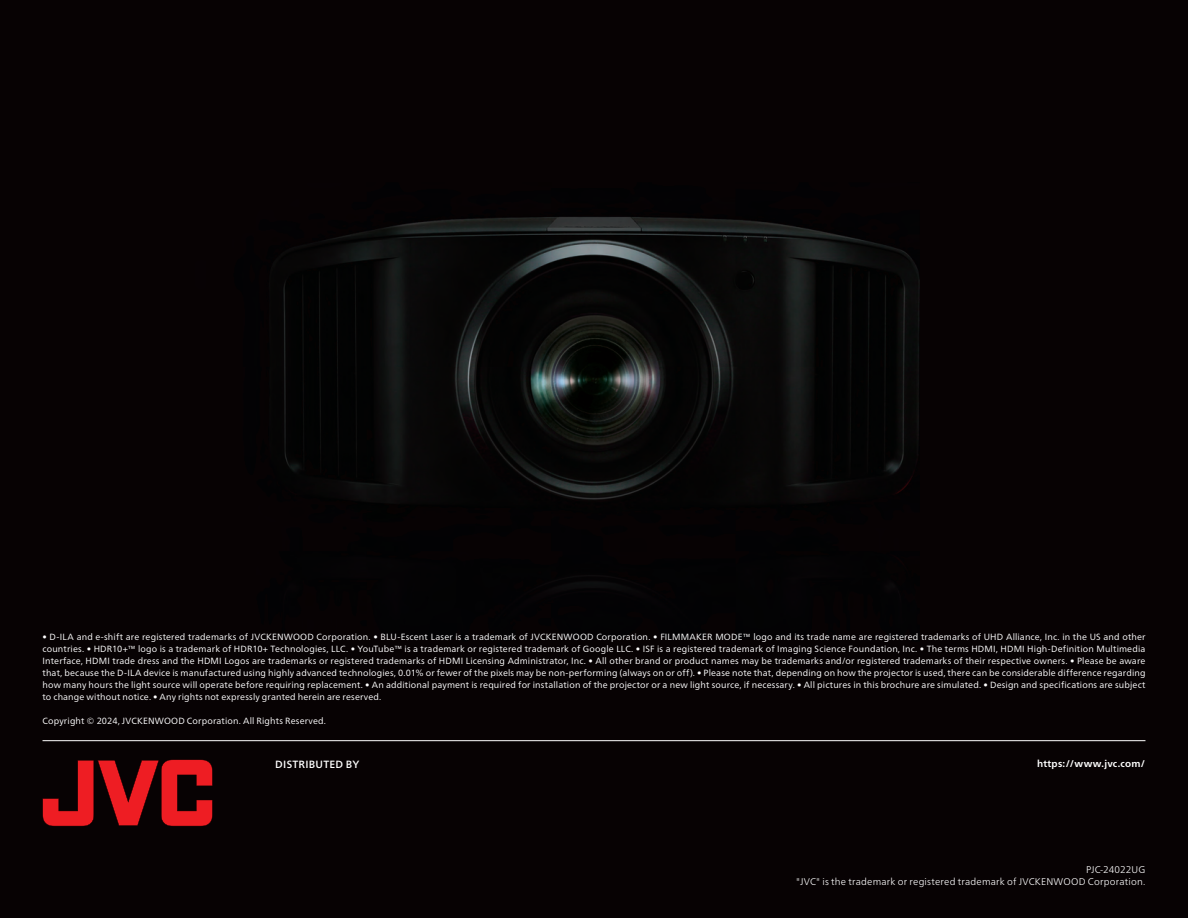
<style>
.page{position:relative;width:1188px;height:918px;background:#070203}
.page>*{position:absolute;margin:0;border:0;box-sizing:border-box;transform-origin:0 0}
.t1{font:500 10.5px "Frutiger Neue LT Pro";letter-spacing:.025em;color:#fff}
.t2{font:300 9.75px "Frutiger Neue LT Pro";letter-spacing:.02em;color:#fff}
.t3{font:700 9.75px "Frutiger Neue LT Pro";letter-spacing:.025em;color:#fff}
.t4{font:9px/12px "Frutiger Neue LT Pro";letter-spacing:.015em;color:#fff;text-align:justify}
</style>
<div class="page">
<svg style="left:43px;top:760px;width:170px;height:66px;background:#821013"></svg>
<hr style="left:43px;top:740px;width:1102px;height:1px;background:#fff">
<p class="t4" style="left:43px;top:630px;width:1105px">• D-ILA and e-shift are registered trademarks of JVCKENWOOD Corporation. • BLU-Escent Laser is a trademark of JVCKENWOOD Corporation. • FILMMAKER MODE™ logo and its trade name are registered trademarks of UHD Alliance, Inc. in the US and other countries. • HDR10+™ logo is a trademark of HDR10+ Technologies, LLC. • YouTube™ is a trademark or registered trademark of Google LLC. • ISF is a registered trademark of Imaging Science Foundation, Inc. • The terms HDMI, HDMI High-Definition Multimedia Interface, HDMI trade dress and the HDMI Logos are trademarks or registered trademarks of HDMI Licensing Administrator, Inc. • All other brand or product names may be trademarks and/or registered trademarks of their respective owners. • Please be aware that, because the D-ILA device is manufactured using highly advanced technologies, 0.01% or fewer of the pixels may be non-performing (always on or off). • Please note that, depending on how the projector is used, there can be considerable difference regarding how many hours the light source will operate before requiring replacement. • An additional payment is required for installation of the projector or a new light source, if necessary. • All pictures in this brochure are simulated. • Design and specifications are subject to change without notice. • Any rights not expressly granted herein are reserved.</p>
<p class="t4" style="left:43px;top:714px;width:285px">Copyright © 2024, JVCKENWOOD Corporation. All Rights Reserved.</p>
<p class="t1" style="left:275px;top:758px;width:86px">DISTRIBUTED BY</p>
<p class="t3" style="left:1037px;top:758px;width:110px">https://www.jvc.com/</p>
<p class="t2" style="left:1086px;top:864px;width:61px">PJC-24022UG</p>
<p class="t2" style="left:796px;top:876px;width:351px">"JVC" is the trademark or registered trademark of JVCKENWOOD Corporation.</p>
</div>
